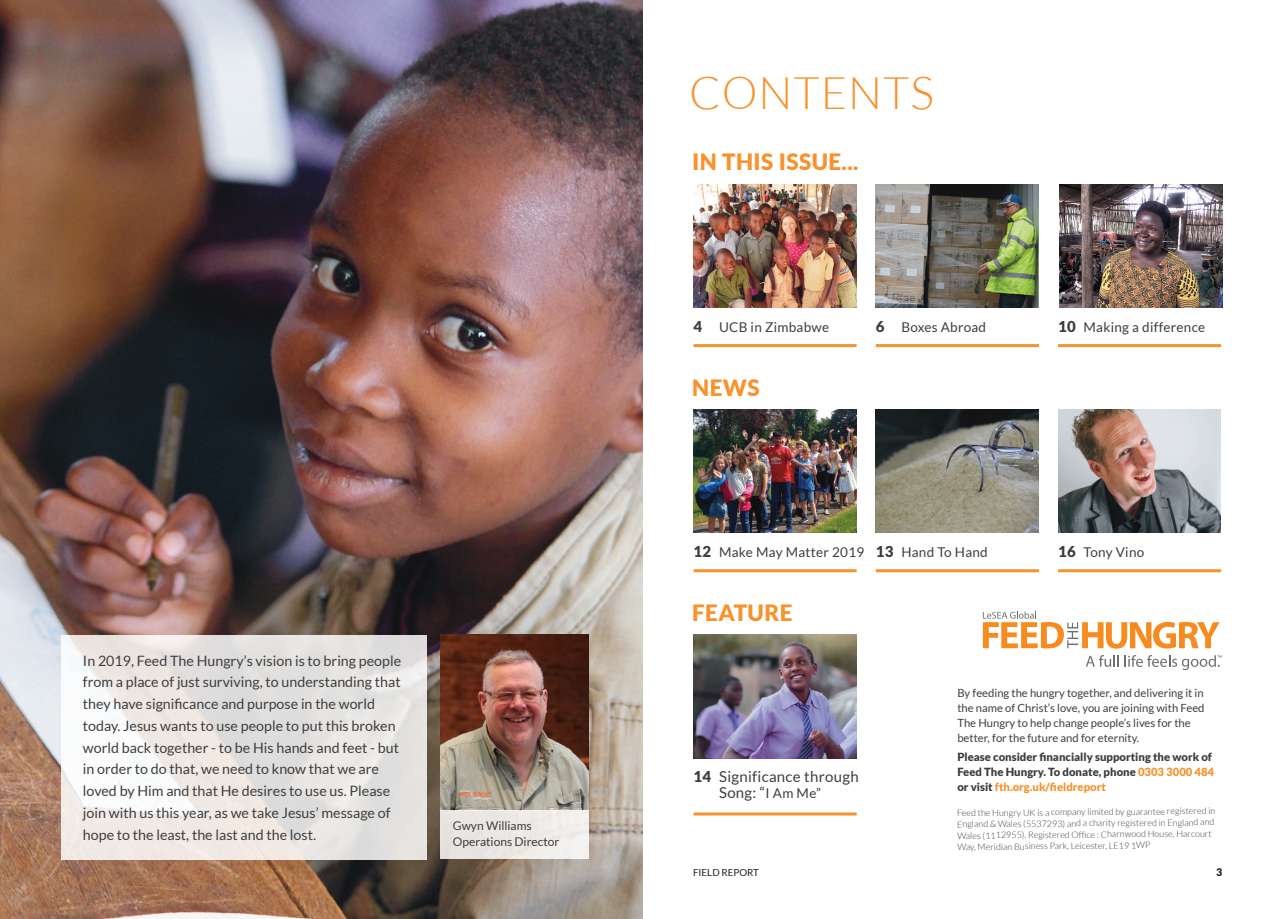
<style>
.page{position:relative;width:1285px;height:919px;background:#fff}
.page>*{position:absolute;margin:0;border:0;box-sizing:border-box;transform-origin:0 0}
.t1{font:300 45px "Lato";letter-spacing:.02em;color:#f7932e}
.t2{font:900 22.5px "Lato";letter-spacing:.02em;color:#f7932e}
.t3{font:15px "Lato";letter-spacing:.02em;color:#3e3e3f}
.t4{font:14.25px/21.8px "Lato";color:#3e3e3f}
.t5{font:13.5px "Lato";letter-spacing:.02em;color:#3e3e3f}
.t6{font:12px "Lato";color:#3e3e3f}
.t7{font:11.25px/15px "Lato";color:#3e3e3f}
.t8{font:900 11.25px/15px "Lato";color:#3e3e3f}
.t9{font:900 10.5px "Lato";color:#231f20}
.t10{font:9.75px "Lato";color:#231f20}
.t11{font:300 9px/11.1px "Lato";color:#3e3e3f}
.s1{font-weight:900;font-size:15px}
.s2{font-weight:900}
.s3{font-size:13.5px}
.s4{color:#f7932e}
</style>
<div class="page">
<img style="left:693px;top:184px;width:163px;height:124px">
<img style="left:693px;top:409px;width:163px;height:124px">
<img style="left:693px;top:634px;width:163px;height:124px">
<img style="left:1059px;top:184px;width:163px;height:124px">
<img style="left:1058px;top:409px;width:162px;height:124px">
<img style="left:875px;top:184px;width:163px;height:124px">
<img style="left:875px;top:409px;width:163px;height:124px">
<hr style="left:693px;top:344px;width:163px;height:3px;background:#f7932e">
<hr style="left:693px;top:569px;width:163px;height:3px;background:#f7932e">
<hr style="left:693px;top:812px;width:163px;height:3px;background:#f7932e">
<hr style="left:875px;top:344px;width:163px;height:3px;background:#f7932e">
<hr style="left:875px;top:569px;width:163px;height:3px;background:#f7932e">
<hr style="left:1057px;top:344px;width:163px;height:3px;background:#f7932e">
<hr style="left:1057px;top:569px;width:163px;height:3px;background:#f7932e">
<svg style="left:1086px;top:655px;width:32px;height:11px"></svg>
<svg style="left:1124px;top:655px;width:97px;height:15px"></svg>
<svg style="left:982px;top:611px;width:237px;height:37px"></svg>
<img style="left:0;top:0;width:642px;height:918px">
<svg style="left:62px;top:634px;width:365px;height:225px;fill:#ebe6e2"></svg>
<img style="left:440px;top:634px;width:149px;height:176px">
<div style="left:440px;top:810px;width:149px;height:48px;background:#ebe8e5"></div>
<p class="t4" style="left:83px;top:649px;width:320px">In 2019, Feed The Hungry’s vision is to bring people from a place of just surviving, to understanding that they have significance and purpose in the world today. Jesus wants to use people to put this broken world back together - to be His hands and feet - but in order to do that, we need to know that we are loved by Him and that He desires to use us. Please join with us this year, as we take Jesus’ message of hope to the least, the last and the lost.</p>
<p class="t6" style="left:453px;top:818px;width:80px">Gwyn Williams</p>
<p class="t6" style="left:453px;top:835px;width:108px">Operations Director</p>
<p class="t1" style="left:689px;top:68px;width:246px">CONTENTS</p>
<p class="t2" style="left:692px;top:149px;width:168px">IN THIS ISSUE...</p>
<p class="t5" style="left:693px;top:319px;width:137px"><span class="s1">4</span> UCB in Zimbabwe</p>
<p class="t2" style="left:692px;top:374px;width:69px">NEWS</p>
<p class="t5" style="left:875px;top:319px;width:112px"><span class="s1">6</span> Boxes Abroad</p>
<p class="t5" style="left:1057px;top:319px;width:149px"><span class="s1">10</span> Making a difference</p>
<p class="t5" style="left:693px;top:544px;width:172px"><span class="s1">12</span> Make May Matter 2019</p>
<p class="t5" style="left:875px;top:545px;width:113px"><span class="s1">13</span> Hand To Hand</p>
<p class="t2" style="left:692px;top:599px;width:102px">FEATURE</p>
<p class="t5" style="left:1057px;top:544px;width:88px"><span class="s1">16</span> Tony Vino</p>
<p class="t3" style="left:693px;top:768px;width:167px"><span class="s2">14</span> Significance through</p>
<p class="t3" style="left:719px;top:784px;width:103px">Song: “<span class="s3">I Am Me”</span></p>
<p class="t7" style="left:957px;top:685px;width:249px">By feeding the hungry together, and delivering it in the name of Christ’s love, you are joining with Feed The Hungry to help change people’s lives for the better, for the future and for eternity.</p>
<p class="t8" style="left:957px;top:749px;width:258px">Please consider financially supporting the work of<br>Feed The Hungry. To donate, phone <span class="s4">0303 3000 484 </span>or visit <span class="s4">fth.org.uk/fieldreport</span></p>
<p class="t11" style="left:956px;top:808px;width:260px;rotate:-1deg">Feed the Hungry UK is a company limited by guarantee registered in England &amp; Wales (5537293) and a charity registered in England and Wales (1112955). Registered Offi ce : Charnwood House, Harcourt Way, Meridian Business Park, Leicester, LE19 1WP</p>
<p class="t10" style="left:693px;top:867px;width:67px">FIELD REPORT</p>
<p class="t9" style="left:1215px;top:866px;width:8px">3</p>
</div>
